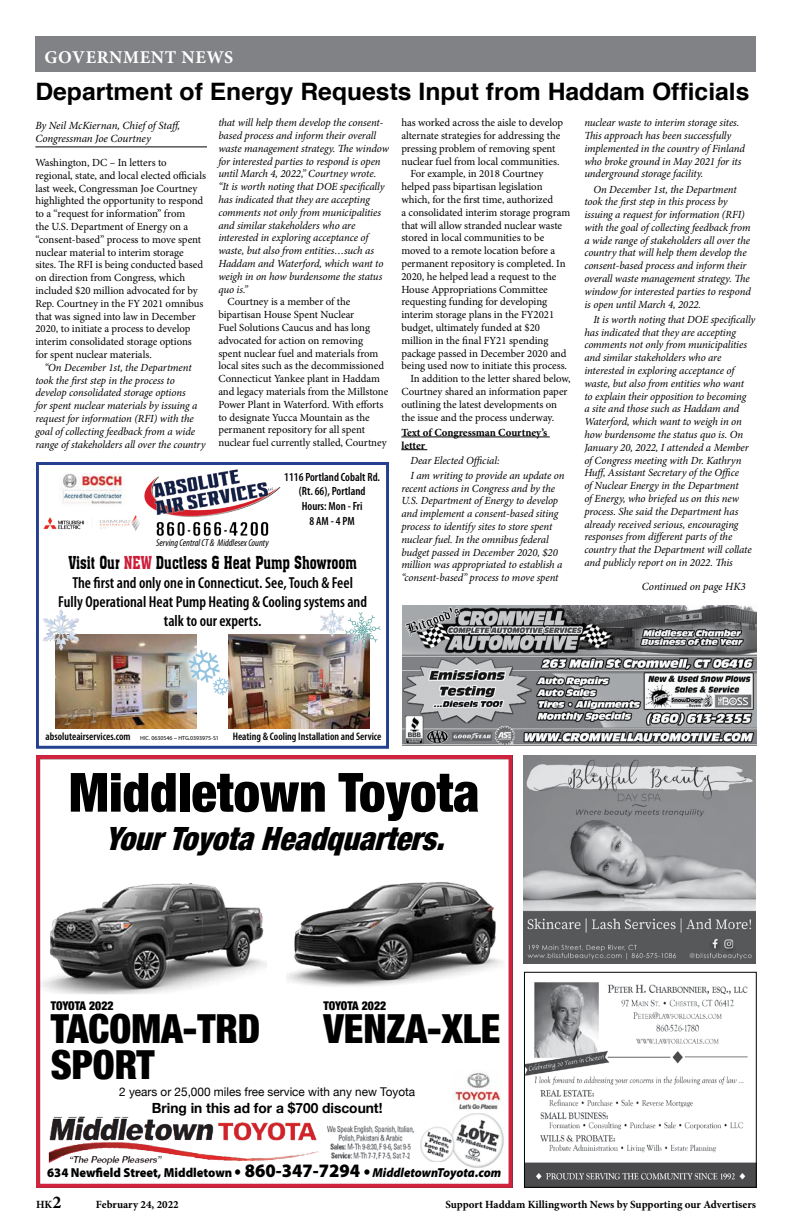
<style>
.page{position:relative;width:792px;height:1224px;background:#fff}
.page>*{position:absolute;margin:0;border:0;box-sizing:border-box;transform-origin:0 0}
.t1{font:900 condensed 54.1px "Helvetica Neue";color:#000}
.t2{font:900 condensed 40.1px/36.1px "Helvetica Neue";color:#000}
.t3{font:italic 900 condensed 32.1px "Helvetica Neue";color:#000}
.t4{font:700 24px "Helvetica";color:#000}
.t5{font:700 18px "Minion Pro";letter-spacing:.035em;color:#fff}
.t6{font:17.4px "Aachen BT";color:#000;scale:.76 1}
.t7{font:600 condensed 15.9px/19.1px "Myriad Pro";color:#000;text-align:center}
.t8{font:700 14px "Helvetica Neue";color:#000}
.t9{font:900 13px "Myriad Pro";color:#000;scale:.95 1}
.t10{font:12px "Helvetica Neue";color:#000}
.t11{font:900 condensed 12px "Helvetica Neue";color:#000}
.t12{font:600 condensed 11.9px/14.3px "Myriad Pro";color:#000;text-align:center}
.t13{font:700 11px "Minion Pro";color:#000}
.t14{font:italic 11px/13px "Minion Pro";letter-spacing:-.01em;color:#000}
.t15{font:600 condensed 11px "Myriad Pro";color:#000}
.t16{font:italic 10.9px/12.8px "Minion Pro";letter-spacing:-.01em;color:#000}
.t17{font:10.9px/12.8px "Minion Pro";color:#000}
.t18{font:700 10.9px/12.8px "Minion Pro";letter-spacing:-.005em;color:#000}
.t19{font:italic condensed 10px "Myriad Pro";color:#000}
.t20{font:6px "Myriad Pro";color:#000}
.s1{color:#cf1d39}
.s2{font-size:19px}
.s3{font-style:italic}
.s4{font-size:18px}
</style>
<div class="page">
<img style="left:402px;top:605px;width:355px;height:140px">
<div style="left:36px;top:462px;width:353px;height:287px;border:3px solid #25408f"></div>
<img style="left:144px;top:469px;width:137px;height:67px">
<img style="left:55px;top:635px;width:142px;height:94px">
<img style="left:229px;top:635px;width:141px;height:94px">
<img style="left:43px;top:515px;width:97px;height:16px">
<img style="left:62px;top:473px;width:63px;height:33px">
<img style="left:174px;top:635px;width:74px;height:77px">
<svg style="left:330px;top:596px;width:59px;height:68px"></svg>
<img style="left:41px;top:883px;width:226px;height:111px">
<img style="left:286px;top:882px;width:218px;height:105px">
<img style="left:53px;top:1113px;width:451px;height:55px">
<img style="left:48px;top:1118px;width:273px;height:47px">
<div style="left:36px;top:755px;width:477px;height:433px;border:4px solid #d1223e"></div>
<img style="left:453px;top:1072px;width:48px;height:38px">
<div style="left:211px;top:1163px;width:248px;height:15px;background:#fff"></div>
<img style="left:526px;top:982px;width:229px;height:204px">
<div style="left:524px;top:972px;width:233px;height:216px;border:1px solid #000"></div>
<img style="left:524px;top:755px;width:232px;height:209px">
<div style="left:35px;top:36px;width:721px;height:36px;background:#808285"></div>
<hr style="left:401px;top:437px;width:149px;height:1px;background:#000">
<svg style="left:401px;top:449px;width:26px;height:1px"></svg>
<hr style="left:35px;top:147px;width:172px;height:1px;background:#000">
<h3 class="t5" style="left:44px;top:44px;width:190px">GOVERNMENT NEWS</h3>
<h3 class="t4" style="left:35px;top:72px;width:716px">Department of Energy Requests Input from Haddam Officials</h3>
<p class="t14" style="left:35px;top:119px;width:147px">By Neil McKiernan, Chief of Staff,<br>Congressman Joe Courtney</p>
<p class="t16" style="left:584px;top:116px;width:162px">nuclear waste to interim storage sites.<br>This approach has been successfully implemented in the country of Finland who broke ground in May 2021 for its underground storage facility.</p>
<p class="t16" style="left:584px;top:183px;width:168px;text-indent:9px">On December 1st, the Department took the first step in this process by issuing a request for information (RFI) with the goal of collecting feedback from a wide range of stakeholders all over the country that will help them develop the consent-based process and inform their overall waste management strategy. The window for interested parties to respond is open until March 4, 2022.</p>
<p class="t16" style="left:584px;top:313px;width:172px;text-indent:9px">It is worth noting that DOE specifically has indicated that they are accepting comments not only from municipalities and similar stakeholders who are interested in exploring acceptance of waste, but also from entities who want<br>to explain their opposition to becoming<br>a site and those such as Haddam and Waterford, which want to weigh in on how burdensome the status quo is. On January 20, 2022, I attended a Member of Congress meeting with Dr. Kathryn Huff, Assistant Secretary of the Office<br>of Nuclear Energy in the Department<br>of Energy, who briefed us on this new process. She said the Department has already received serious, encouraging responses from different parts of the country that the Department will collate and publicly report on in 2022. This</p>
<p class="t16" style="left:218px;top:116px;width:172px">that will help them develop the consent&shy;based process and inform their overall waste management strategy. The window for interested parties to respond is open until March 4, 2022,” Courtney wrote. “It is worth noting that DOE specifically has indicated that they are accepting comments not only from municipalities and similar stakeholders who are interested in exploring acceptance of waste, but also from entities…such as Haddam and Waterford, which want to weigh in on how burdensome the status quo is.”</p>
<p class="t17" style="left:218px;top:296px;width:171px;text-indent:9px">Courtney is a member of the bipartisan House Spent Nuclear<br>Fuel Solutions Caucus and has long advocated for action on removing spent nuclear fuel and materials from local sites such as the decommissioned Connecticut Yankee plant in Haddam and legacy materials from the Millstone Power Plant in Waterford. With efforts to designate Yucca Mountain as the permanent repository for all spent nuclear fuel currently stalled, Courtney</p>
<p class="t17" style="left:401px;top:116px;width:163px">has worked across the aisle to develop</p>
<p class="t17" style="left:401px;top:129px;width:160px">alternate strategies for addressing the</p>
<p class="t17" style="left:401px;top:142px;width:156px">pressing problem of removing spent</p>
<p class="t17" style="left:401px;top:155px;width:160px">nuclear fuel from local communities.</p>
<p class="t17" style="left:410px;top:168px;width:135px">For example, in 2018 Courtney</p>
<p class="t17" style="left:401px;top:180px;width:143px">helped pass bipartisan legislation</p>
<p class="t17" style="left:401px;top:193px;width:153px">which, for the first time, authorized</p>
<p class="t17" style="left:401px;top:206px;width:170px">a consolidated interim storage program</p>
<p class="t17" style="left:401px;top:219px;width:162px">that will allow stranded nuclear waste</p>
<p class="t17" style="left:401px;top:232px;width:144px">stored in local communities to be</p>
<p class="t17" style="left:401px;top:244px;width:156px">moved to a remote location before a</p>
<p class="t17" style="left:401px;top:257px;width:166px">permanent repository is completed. In</p>
<p class="t17" style="left:401px;top:270px;width:157px">2020, he helped lead a request to the</p>
<p class="t17" style="left:401px;top:283px;width:148px">House Appropriations Committee</p>
<p class="t17" style="left:401px;top:296px;width:147px">requesting funding for developing</p>
<p class="t17" style="left:401px;top:308px;width:154px">interim storage plans in the FY2021</p>
<p class="t17" style="left:401px;top:321px;width:140px">budget, ultimately funded at $20</p>
<p class="t17" style="left:401px;top:334px;width:149px">million in the final FY21 spending</p>
<p class="t17" style="left:401px;top:347px;width:167px">package passed in December 2020 and</p>
<p class="t17" style="left:401px;top:360px;width:167px">being used now to initiate this process.</p>
<p class="t17" style="left:410px;top:372px;width:162px">In addition to the letter shared below,</p>
<p class="t17" style="left:401px;top:385px;width:168px">Courtney shared an information paper</p>
<p class="t17" style="left:401px;top:398px;width:157px">outlining the latest developments on</p>
<p class="t17" style="left:401px;top:411px;width:154px">the issue and the process underway.</p>
<p class="t18" style="left:401px;top:426px;width:148px">Text of Congressman Courtney’s letter</p>
<p class="t16" style="left:410px;top:453px;width:156px;line-height:15.1px">Dear Elected Official:<br>I am writing to provide an update on</p>
<p class="t16" style="left:401px;top:482px;width:163px">recent actions in Congress and by the U.S. Department of Energy to develop and implement a consent-based siting process to identify sites to store spent nuclear fuel. In the omnibus federal budget passed in December 2020, $20 million was appropriated to establish a “consent-based” process to move spent</p>
<p class="t17" style="left:35px;top:156px;width:172px">Washington, DC – In letters to regional, state, and local elected officials last week, Congressman Joe Courtney highlighted the opportunity to respond to a “request for information” from<br>the U.S. Department of Energy on a “consent-based” process to move spent nuclear material to interim storage sites. The RFI is being conducted based on direction from Congress, which included $20 million advocated for by Rep. Courtney in the FY 2021 omnibus that was signed into law in December 2020, to initiate a process to develop interim consolidated storage options for spent nuclear materials.</p>
<p class="t16" style="left:35px;top:361px;width:172px;text-indent:9px">“On December 1st, the Department took the first step in the process to develop consolidated storage options<br>for spent nuclear materials by issuing a request for information (RFI) with the goal of collecting feedback from a wide range of stakeholders all over the country</p>
<p class="t12" style="left:284px;top:470px;width:97px">1116 Portland Cobalt Rd. (Rt. 66), Portland</p>
<p class="t12" style="left:302px;top:499px;width:62px">Hours: Mon - Fri<br>8 AM - 4 PM</p>
<p class="t19" style="left:156px;top:537px;width:114px">Serving Central CT &amp; Middlesex County</p>
<h3 class="t6" style="left:68px;top:552px;width:381px">Visit Our <span class="s1">NEW</span> Ductless &amp; Heat Pump Showroom</h3>
<h3 class="t7" style="left:58px;top:573px;width:310px">The first and only one in Connecticut. See, Touch &amp; Feel<br>Fully Operational Heat Pump Heating &amp; Cooling systems and talk to our experts.</h3>
<p class="t14" style="left:642px;top:580px;width:105px">Continued on page HK3</p>
<p class="t15" style="left:46px;top:730px;width:87px">absoluteairservices.com</p>
<p class="t15" style="left:233px;top:730px;width:150px">Heating &amp; Cooling Installation and Service</p>
<h1 class="t1" style="left:69px;top:759px;width:412px">Middletown Toyota</h1>
<h3 class="t3" style="left:105px;top:819px;width:351px">YourToyotaHeadquarters.</h3>
<p class="t20" style="left:140px;top:734px;width:80px">HIC. 0630546 ~ HTG.0393975-S1</p>
<p class="t11" style="left:51px;top:999px;width:64px">TOYOTA 2022</p>
<h2 class="t2" style="left:51px;top:1010px;width:211px">TACOMA-TRD<br>SPORT</h2>
<p class="t11" style="left:323px;top:999px;width:64px">TOYOTA 2022</p>
<h2 class="t2" style="left:323px;top:1010px;width:179px">VENZA-XLE</h2>
<p class="t10" style="left:119px;top:1085px;width:297px">2 years or 25,000 miles free service with any new Toyota</p>
<p class="t8" style="left:152px;top:1100px;width:232px">Bring in this ad for a $700 discount!</p>
<p class="t9" style="left:47px;top:1164px;width:480px">634 Newfield Street, Middletown <span class="s2">• 860-347-7294 •</span> <span class="s3">MiddletownToyota.com</span></p>
<p class="t13" style="left:36px;top:1197px;width:27px">HK<span class="s4">2</span></p>
<p class="t13" style="left:96px;top:1197px;width:84px">February 24, 2022</p>
<p class="t13" style="left:445px;top:1197px;width:312px">Support Haddam Killingworth News by Supporting our Advertisers</p>
</div>
